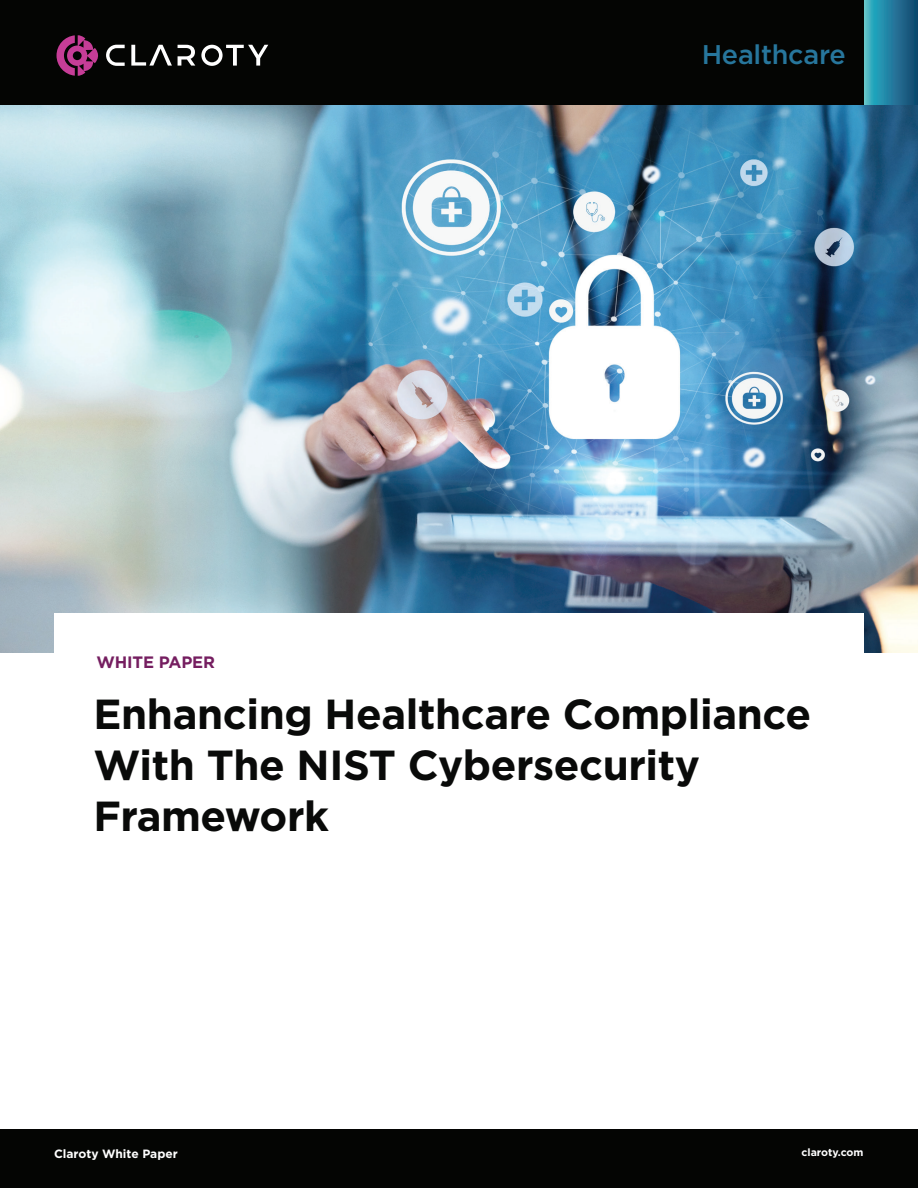
<style>
.page{position:relative;width:918px;height:1188px;background:#fff}
.page>*{position:absolute;margin:0;border:0;box-sizing:border-box;transform-origin:0 0}
.t1{font:700 42px/51px "Gotham";letter-spacing:-.01em;color:#090a09}
.t2{font:500 27px "Gotham";letter-spacing:-.01em;color:#27769c}
.t3{font:700 16.5px "Gotham";letter-spacing:-.01em;color:#751e60}
.t4{font:700 12px "Gotham";color:#fff}
.t5{font:700 10.5px "Gotham";color:#fff}
</style>
<div class="page">
<div style="left:0;top:1130px;width:918px;height:58px;background:#040503"></div>
<div style="left:0;top:0;width:918px;height:108px;background:#040503"></div>
<svg style="left:201px;top:45px;width:67px;height:21px"></svg>
<svg style="left:131px;top:45px;width:41px;height:21px"></svg>
<svg style="left:178px;top:45px;width:17px;height:21px"></svg>
<svg style="left:57px;top:35px;width:68px;height:41px"></svg>
<svg style="left:864px;top:0;width:54px;height:106px;background:#257e9d"></svg>
<img style="left:0;top:106px;width:918px;height:546px">
<div style="left:54px;top:613px;width:810px;height:111px;background:#fff"></div>
<p class="t2" style="left:702px;top:37px;width:146px">Healthcare</p>
<p class="t3" style="left:96px;top:651px;width:120px">WHITE PAPER</p>
<p class="t1" style="left:93px;top:688px;width:719px">Enhancing Healthcare Compliance<br>With The NIST Cybersecurity<br>Framework</p>
<p class="t4" style="left:54px;top:1145px;width:125px">Claroty White Paper</p>
<p class="t5" style="left:802px;top:1146px;width:63px">claroty.com</p>
</div>
